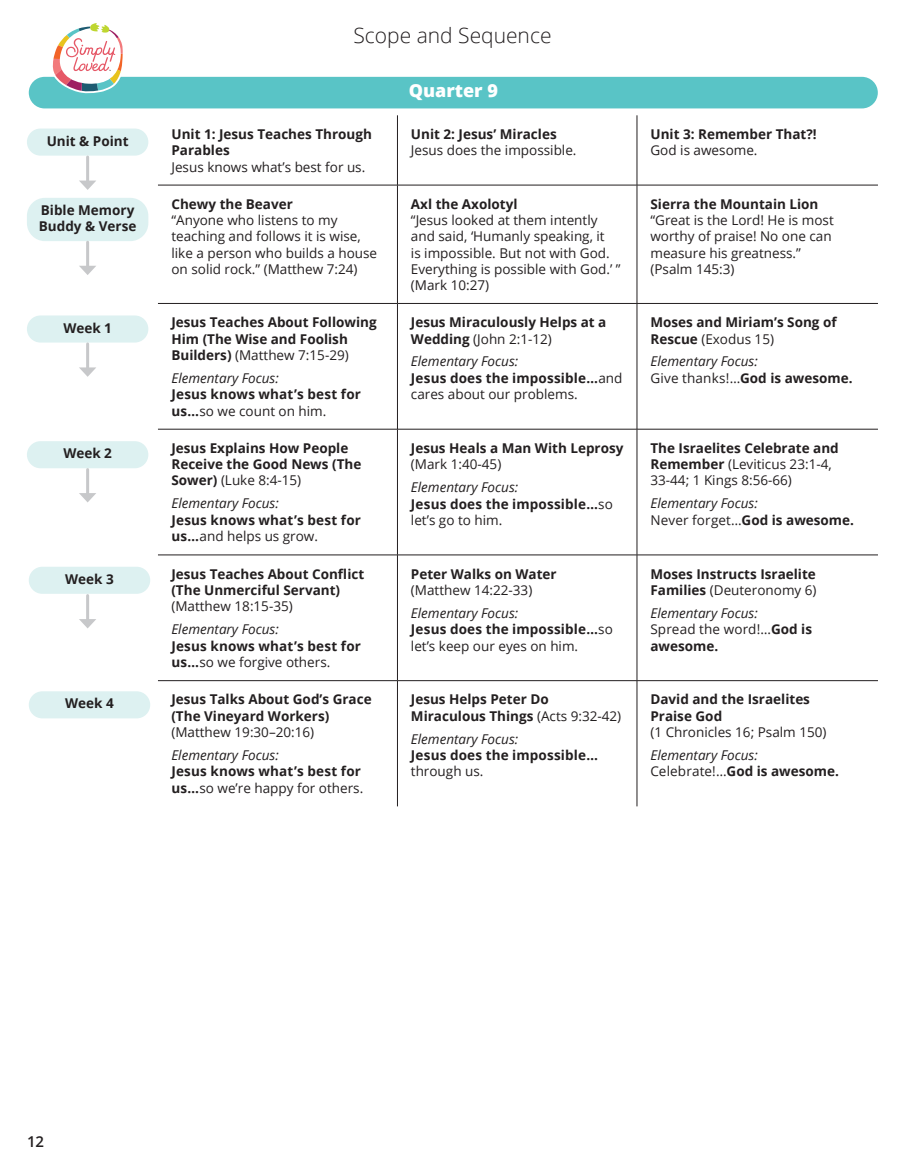
<style>
.page{position:relative;width:905px;height:1175px;background:#fff}
.page>*{position:absolute;margin:0;border:0;box-sizing:border-box;transform-origin:0 0}
.t1{font:300 21px "Open Sans";color:#231f20}
.t2{font:800 18px "Open Sans";color:#fff}
.t3{font:600 15px "Open Sans";color:#231f20}
.t4{font:700 13.5px/16.2px "Open Sans";color:#231f20}
.t5{font:13.5px/16.2px "Open Sans";color:#231f20}
.t6{font:italic 13.5px/16.5px "Open Sans";color:#231f20}
.s1{font-weight:400}
.s2{font-style:italic}
.s3{font-weight:700}
.s4{font-weight:400;font-style:italic}
.s5{font-style:normal}
.s6{font-weight:700;font-style:normal}
</style>
<div class="page">
<div style="left:29px;top:77px;width:848px;height:31px;background:#59c4c6;border-radius:16px"></div>
<div style="left:27px;top:198px;width:121px;height:43px;background:#ddf1f1;border-radius:18px"></div>
<div style="left:27px;top:128px;width:121px;height:28px;background:#ddf1f1;border-radius:14px"></div>
<div style="left:27px;top:315px;width:121px;height:27px;background:#ddf1f1;border-radius:14px"></div>
<div style="left:27px;top:441px;width:121px;height:27px;background:#ddf1f1;border-radius:14px"></div>
<hr style="left:86px;top:157px;width:3px;height:26px;background:#c7c8ca">
<svg style="left:79px;top:180px;width:17px;height:10px"></svg>
<hr style="left:86px;top:242px;width:3px;height:26px;background:#c7c8ca">
<svg style="left:79px;top:266px;width:17px;height:9px"></svg>
<hr style="left:86px;top:344px;width:3px;height:26px;background:#c7c8ca">
<svg style="left:79px;top:367px;width:17px;height:10px"></svg>
<hr style="left:86px;top:469px;width:3px;height:27px;background:#c7c8ca">
<svg style="left:79px;top:493px;width:17px;height:9px"></svg>
<hr style="left:86px;top:595px;width:3px;height:27px;background:#c7c8ca">
<svg style="left:79px;top:619px;width:17px;height:9px"></svg>
<svg style="left:50px;top:23px;width:75px;height:71px"></svg>
<hr style="left:397px;top:115px;width:1px;height:70px;background:#231f20">
<hr style="left:636px;top:115px;width:1px;height:70px;background:#231f20">
<hr style="left:158px;top:185px;width:239px;height:1px;background:#231f20">
<hr style="left:397px;top:185px;width:240px;height:1px;background:#231f20">
<hr style="left:397px;top:185px;width:1px;height:118px;background:#231f20">
<hr style="left:637px;top:185px;width:240px;height:1px;background:#231f20">
<hr style="left:636px;top:185px;width:1px;height:118px;background:#231f20">
<hr style="left:158px;top:303px;width:239px;height:1px;background:#231f20">
<hr style="left:397px;top:303px;width:240px;height:1px;background:#231f20">
<hr style="left:397px;top:304px;width:1px;height:125px;background:#231f20">
<hr style="left:637px;top:303px;width:240px;height:1px;background:#231f20">
<hr style="left:636px;top:304px;width:1px;height:125px;background:#231f20">
<hr style="left:158px;top:429px;width:239px;height:1px;background:#231f20">
<hr style="left:397px;top:429px;width:240px;height:1px;background:#231f20">
<hr style="left:397px;top:429px;width:1px;height:126px;background:#231f20">
<hr style="left:637px;top:429px;width:240px;height:1px;background:#231f20">
<hr style="left:636px;top:429px;width:1px;height:126px;background:#231f20">
<hr style="left:158px;top:554px;width:239px;height:1px;background:#231f20">
<hr style="left:397px;top:554px;width:240px;height:1px;background:#231f20">
<hr style="left:397px;top:555px;width:1px;height:125px;background:#231f20">
<hr style="left:637px;top:554px;width:240px;height:1px;background:#231f20">
<hr style="left:636px;top:555px;width:1px;height:125px;background:#231f20">
<hr style="left:158px;top:680px;width:239px;height:1px;background:#231f20">
<hr style="left:397px;top:680px;width:240px;height:1px;background:#231f20">
<hr style="left:397px;top:681px;width:1px;height:125px;background:#231f20">
<hr style="left:637px;top:680px;width:240px;height:1px;background:#231f20">
<hr style="left:636px;top:681px;width:1px;height:125px;background:#231f20">
<div style="left:29px;top:566px;width:121px;height:28px;background:#ddf1f1;border-radius:14px"></div>
<div style="left:29px;top:691px;width:121px;height:27px;background:#ddf1f1;border-radius:14px"></div>
<p class="t4" style="left:47px;top:132px;width:83px">Unit &amp; Point</p>
<p class="t4" style="left:39px;top:202px;width:99px">Bible Memory<br>Buddy &amp; Verse</p>
<p class="t4" style="left:63px;top:319px;width:50px">Week 1</p>
<p class="t4" style="left:63px;top:445px;width:50px">Week 2</p>
<p class="t4" style="left:65px;top:570px;width:50px">Week 3</p>
<p class="t4" style="left:65px;top:695px;width:50px">Week 4</p>
<h1 class="t1" style="left:353px;top:21px;width:199px">Scope and Sequence</h1>
<p class="t4" style="left:171px;top:126px;width:202px">Unit 1: Jesus Teaches Through<br>Parables</p>
<p class="t5" style="left:171px;top:158px;width:195px">Jesus knows what’s best for us.</p>
<p class="t4" style="left:171px;top:195px;width:123px">Chewy the Beaver</p>
<p class="t5" style="left:171px;top:212px;width:207px">“Anyone who listens to my teaching and follows it is wise, like a person who builds a house on solid rock.” (Matthew 7:24)</p>
<p class="t4" style="left:171px;top:314px;width:207px">Jesus Teaches About Following<br>Him (The Wise and Foolish<br>Builders) <span class="s1">(Matthew 7:15-29)</span></p>
<p class="t6" style="left:171px;top:369px;width:109px">Elementary Focus:</p>
<p class="t4" style="left:171px;top:386px;width:191px">Jesus knows what’s best for us…<span class="s1">so we count on him.</span></p>
<p class="t4" style="left:171px;top:439px;width:191px">Jesus Explains How People<br>Receive the Good News (The<br>Sower) <span class="s1">(Luke 8:4-15)</span></p>
<p class="t6" style="left:171px;top:495px;width:109px">Elementary Focus:</p>
<p class="t4" style="left:171px;top:511px;width:191px">Jesus knows what’s best for us…<span class="s1">and helps us grow.</span></p>
<p class="t4" style="left:171px;top:565px;width:194px">Jesus Teaches About Conflict (The Unmerciful Servant)</p>
<p class="t5" style="left:171px;top:598px;width:123px">(Matthew 18:15-35)</p>
<p class="t6" style="left:171px;top:620px;width:109px">Elementary Focus:</p>
<p class="t4" style="left:171px;top:637px;width:191px">Jesus knows what’s best for us…<span class="s1">so we forgive others.</span></p>
<p class="t4" style="left:171px;top:691px;width:202px">Jesus Talks About God’s Grace (The Vineyard Workers)</p>
<p class="t5" style="left:171px;top:723px;width:144px">(Matthew 19:30–20:16)</p>
<p class="t6" style="left:171px;top:746px;width:109px">Elementary Focus:</p>
<p class="t4" style="left:171px;top:763px;width:193px">Jesus knows what’s best for us…<span class="s1">so we’re happy for others.</span></p>
<h2 class="t2" style="left:408px;top:77px;width:91px">Quarter 9</h2>
<p class="t4" style="left:411px;top:126px;width:147px">Unit 2: Jesus’ Miracles</p>
<p class="t5" style="left:411px;top:142px;width:167px">Jesus does the impossible.</p>
<p class="t4" style="left:411px;top:195px;width:108px">Axl the Axolotyl</p>
<p class="t5" style="left:411px;top:212px;width:211px">“Jesus looked at them intently and said, ‘Humanly speaking, it<br>is impossible. But not with God.<br>Everything is possible with God.’ ” (Mark 10:27)</p>
<p class="t4" style="left:411px;top:314px;width:197px">Jesus Miraculously Helps at a<br>Wedding <span class="s1">(John 2:1-12)</span></p>
<p class="t5" style="left:411px;top:353px;width:213px"><span class="s2">Elementary Focus:<br></span><span class="s3">Jesus does the impossible…</span>and cares about our problems.</p>
<p class="t4" style="left:411px;top:439px;width:214px">Jesus Heals a Man With Leprosy</p>
<p class="t5" style="left:411px;top:456px;width:92px">(Mark 1:40-45)</p>
<p class="t4" style="left:411px;top:479px;width:203px"><span class="s4">Elementary Focus:<br></span>Jesus does the impossible…<span class="s1">so let’s go to him.</span></p>
<p class="t4" style="left:411px;top:565px;width:147px">Peter Walks on Water</p>
<p class="t5" style="left:411px;top:581px;width:123px">(Matthew 14:22-33)</p>
<p class="t5" style="left:411px;top:604px;width:203px"><span class="s2">Elementary Focus:<br></span><span class="s3">Jesus does the impossible…</span>so let’s keep our eyes on him.</p>
<p class="t4" style="left:411px;top:691px;width:212px">Jesus Helps Peter Do<br>Miraculous Things <span class="s1">(Acts 9:32-42)</span></p>
<p class="t6" style="left:411px;top:730px;width:109px">Elementary Focus:</p>
<p class="t4" style="left:411px;top:746px;width:188px">Jesus does the impossible…</p>
<p class="t5" style="left:411px;top:763px;width:74px">through us.</p>
<p class="t4" style="left:650px;top:126px;width:168px">Unit 3: Remember That?!</p>
<p class="t5" style="left:650px;top:142px;width:109px">God is awesome.</p>
<p class="t4" style="left:650px;top:195px;width:169px">Sierra the Mountain Lion</p>
<p class="t5" style="left:650px;top:212px;width:185px">“Great is the Lord! He is most worthy of praise! No one can measure his greatness.” (Psalm 145:3)</p>
<p class="t4" style="left:650px;top:314px;width:188px">Moses and Miriam’s Song of<br>Rescue <span class="s1">(Exodus 15)</span></p>
<p class="t6" style="left:650px;top:353px;width:203px">Elementary Focus:<br><span class="s5">Give thanks!…</span><span class="s6">God is awesome.</span></p>
<p class="t5" style="left:650px;top:439px;width:190px"><span class="s3">The Israelites Celebrate and<br>Remember</span> (Leviticus 23:1-4,<br>33-44; 1 Kings 8:56-66)</p>
<p class="t6" style="left:650px;top:495px;width:205px">Elementary Focus:<br><span class="s5">Never forget…</span><span class="s6">God is awesome.</span></p>
<p class="t4" style="left:650px;top:565px;width:168px">Moses Instructs Israelite<br>Families <span class="s1">(Deuteronomy 6)</span></p>
<p class="t6" style="left:650px;top:604px;width:163px">Elementary Focus:<br><span class="s5">Spread the word!…</span><span class="s6">God is awesome.</span></p>
<p class="t4" style="left:650px;top:691px;width:161px">David and the Israelites<br>Praise God</p>
<p class="t5" style="left:650px;top:723px;width:178px">(1 Chronicles 16; Psalm 150)</p>
<p class="t6" style="left:650px;top:746px;width:190px">Elementary Focus:<br><span class="s5">Celebrate!…</span><span class="s6">God is awesome.</span></p>
<p class="t3" style="left:27px;top:1131px;width:19px">12</p>
</div>
